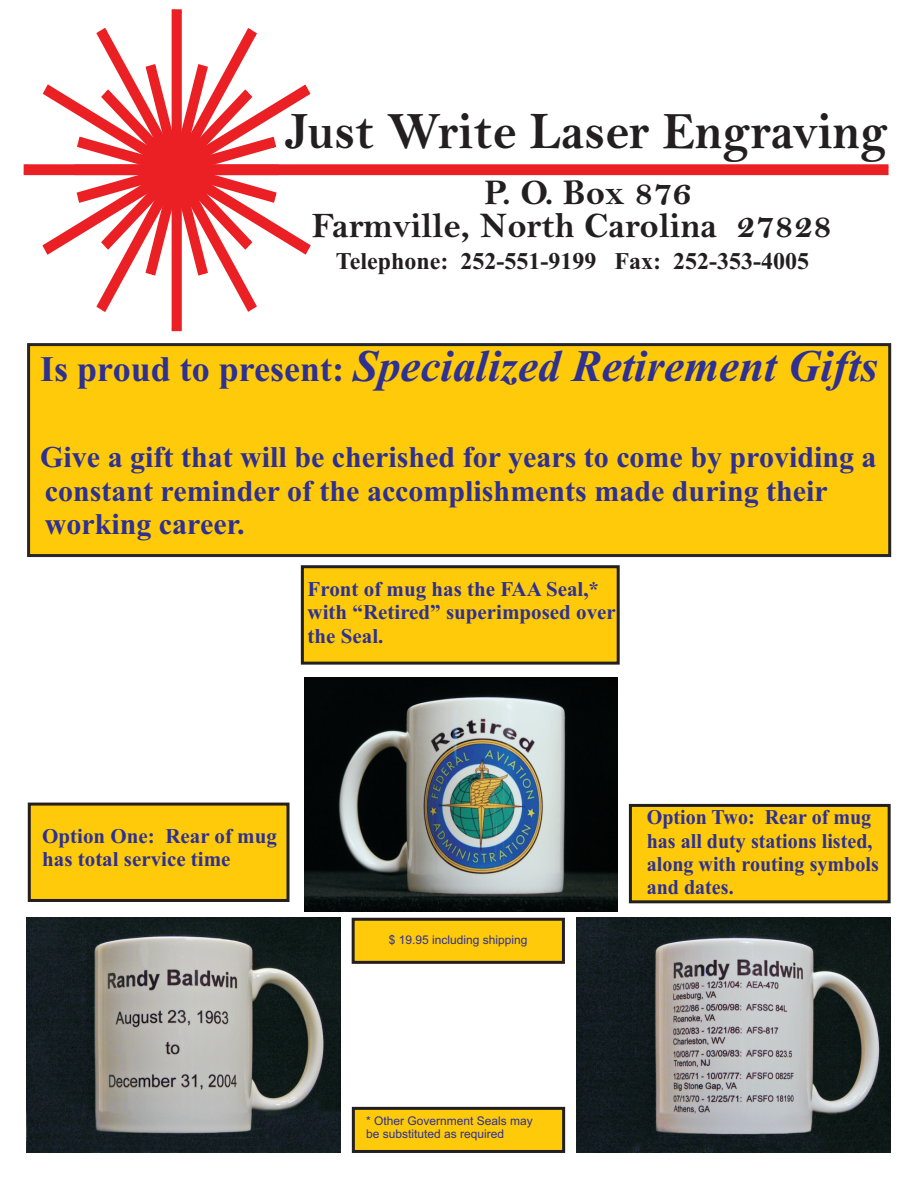
<style>
.page{position:relative;width:918px;height:1188px;background:#fff}
.page>*{position:absolute;margin:0;border:0;box-sizing:border-box;transform-origin:0 0}
.t1{font:700 52.65px "Bell";color:#231f20;scale:.94 1}
.t2{font:italic 700 45px "Times New Roman";color:#2e3092}
.t3{font:700 36px/32.8px "Bell";color:#231f20}
.t4{font:700 30px/33.2px "Times New Roman";color:#2e3092}
.t5{font:700 24px "Times New Roman";color:#231f20}
.t6{font:700 21px/23.2px "Times New Roman";color:#2e3092}
.t7{font:700 21px/23.2px "Times New Roman";color:#2e3092;scale:.96 1}
.t8{font:12px/13.4px "Arial";color:#2e3092}
.s1{font-style:normal;font-size:36px}
</style>
<div class="page">
<svg style="left:27px;top:802px;width:263px;height:100px;background:#ecbc0e"></svg>
<svg style="left:628px;top:803px;width:263px;height:101px;background:#ecbd10"></svg>
<div style="left:27px;top:343px;width:865px;height:214px;background:#feca0a"></div>
<svg style="left:24px;top:9px;width:865px;height:322px"></svg>
<svg style="left:300px;top:565px;width:320px;height:100px;background:#f0c012"></svg>
<img style="left:304px;top:677px;width:314px;height:235px">
<svg style="left:351px;top:1106px;width:215px;height:47px;background:#ddb113"></svg>
<img style="left:27px;top:917px;width:313px;height:235px">
<img style="left:577px;top:917px;width:313px;height:235px">
<svg style="left:351px;top:917px;width:214px;height:47px;background:#ddb213"></svg>
<p class="t1" style="left:286px;top:113px;width:642px">Just Write Laser Engraving</p>
<p class="t3" style="left:312px;top:181px;width:522px;text-indent:172px">P. O. Box 876<br>Farmville, North Carolina 27828</p>
<p class="t5" style="left:336px;top:253px;width:475px">Telephone: 252-551-9199 Fax: 252-353-4005</p>
<p class="t2" style="left:40px;top:351px;width:839px"><span class="s1">Is proud to present:</span> Specialized Retirement Gifts</p>
<p class="t4" style="left:40px;top:444px;width:838px">Give a gift that will be cherished for years to come by providing a constant reminder of the accomplishments made during their working career.</p>
<p class="t6" style="left:308px;top:580px;width:310px">Front of mug has the FAA Seal,* with “Retired” superimposed over the Seal.</p>
<p class="t6" style="left:42px;top:826px;width:236px">Option One: Rear of mug has total service time</p>
<p class="t8" style="left:389px;top:935px;width:140px">$ 19.95 including shipping</p>
<p class="t7" style="left:647px;top:808px;width:243px">Option Two: Rear of mug has all duty stations listed, along with routing symbols and dates.</p>
<p class="t8" style="left:366px;top:1115px;width:168px">* Other Government Seals may be substituted as required</p>
</div>
